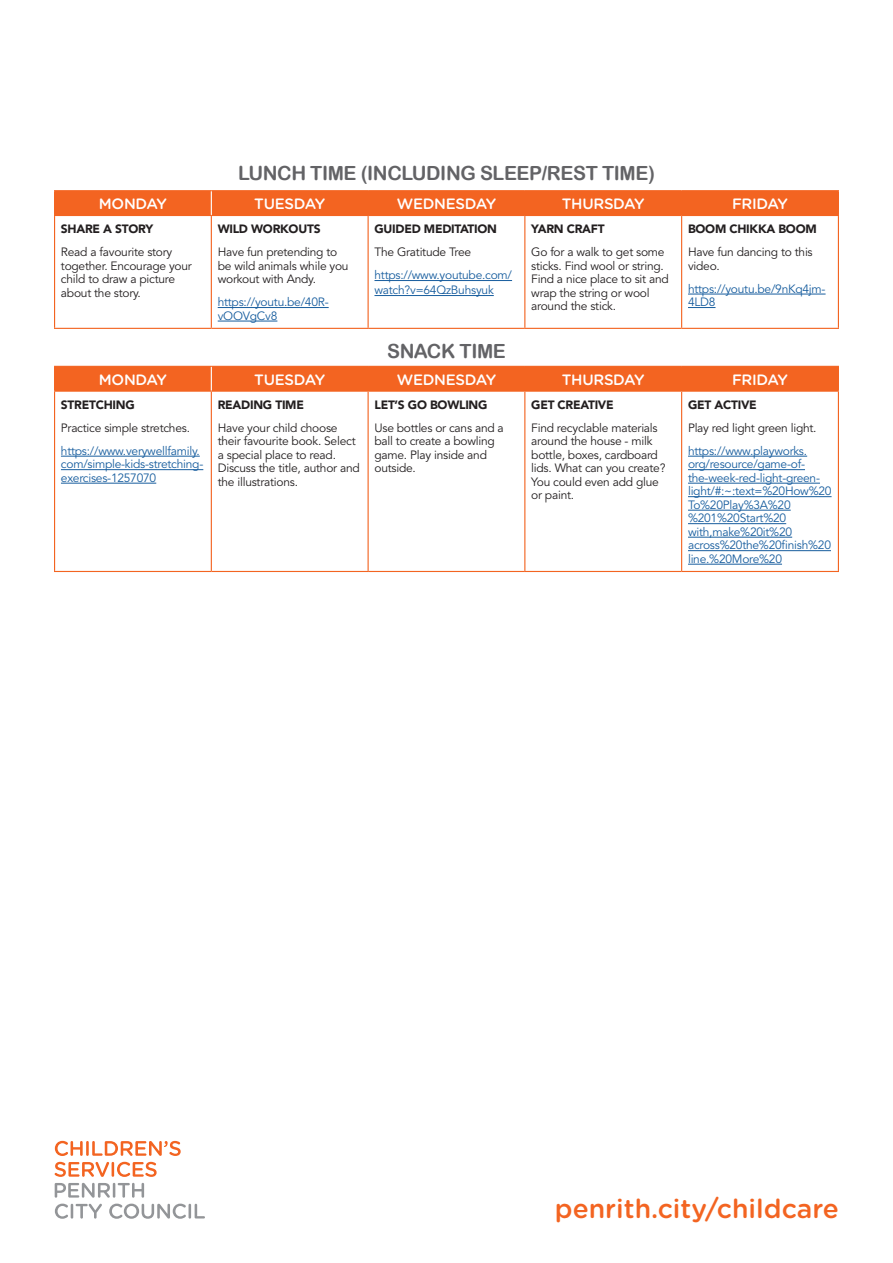
<style>
.page{position:relative;width:893px;height:1263px;background:#fff}
.page>*{position:absolute;margin:0;border:0;box-sizing:border-box;transform-origin:0 0}
.t1{font:500 26.55px "Gotham Rounded";color:#f36421}
.t2{font:19.5px "Arial Rounded MT Bold";letter-spacing:-.02em;color:#636366}
.Table_header{font:500 15px "Gotham Rounded";letter-spacing:-.02em;color:#fff}
.Body{font:12px/13.5px "Avenir LT Std";letter-spacing:-.02em;color:#231f20}
.Body-2{font:12px/13.5px "Avenir LT Std";letter-spacing:-.02em;color:#175d9e}
.Body-3{font:900 12px "Avenir LT Std";letter-spacing:-.02em;color:#231f20}
</style>
<div class="page">
<hr style="left:54px;top:190px;width:157px;height:1px;background:#f36421">
<hr style="left:211px;top:190px;width:157px;height:1px;background:#f36421">
<hr style="left:368px;top:190px;width:157px;height:1px;background:#f36421">
<hr style="left:525px;top:190px;width:157px;height:1px;background:#f36421">
<hr style="left:682px;top:190px;width:157px;height:1px;background:#f36421">
<hr style="left:54px;top:215px;width:157px;height:1px;background:#f36421">
<hr style="left:54px;top:216px;width:1px;height:112px;background:#f36421">
<hr style="left:211px;top:215px;width:157px;height:1px;background:#f36421">
<hr style="left:211px;top:216px;width:1px;height:112px;background:#f36421">
<hr style="left:368px;top:215px;width:157px;height:1px;background:#f36421">
<hr style="left:368px;top:216px;width:1px;height:112px;background:#f36421">
<hr style="left:525px;top:215px;width:157px;height:1px;background:#f36421">
<hr style="left:524px;top:216px;width:1px;height:112px;background:#f36421">
<hr style="left:682px;top:215px;width:157px;height:1px;background:#f36421">
<hr style="left:681px;top:216px;width:1px;height:112px;background:#f36421">
<hr style="left:838px;top:216px;width:1px;height:112px;background:#f36421">
<hr style="left:54px;top:328px;width:157px;height:1px;background:#f36421">
<hr style="left:211px;top:328px;width:157px;height:1px;background:#f36421">
<hr style="left:368px;top:328px;width:157px;height:1px;background:#f36421">
<hr style="left:525px;top:328px;width:157px;height:1px;background:#f36421">
<hr style="left:682px;top:328px;width:157px;height:1px;background:#f36421">
<div style="left:54px;top:191px;width:785px;height:24px;background:#f36421"></div>
<hr style="left:218px;top:307px;width:111px;height:1px;background:#175d9e">
<hr style="left:218px;top:321px;width:59px;height:1px;background:#175d9e">
<hr style="left:374px;top:280px;width:138px;height:1px;background:#175d9e">
<hr style="left:374px;top:295px;width:120px;height:1px;background:#175d9e">
<hr style="left:688px;top:294px;width:138px;height:1px;background:#175d9e">
<svg style="left:688px;top:307px;width:27px;height:1px"></svg>
<hr style="left:54px;top:390px;width:157px;height:2px;background:#f36421">
<hr style="left:54px;top:392px;width:1px;height:179px;background:#f36421">
<hr style="left:211px;top:390px;width:157px;height:2px;background:#f36421">
<hr style="left:211px;top:392px;width:1px;height:179px;background:#f36421">
<hr style="left:368px;top:390px;width:157px;height:2px;background:#f36421">
<hr style="left:368px;top:392px;width:1px;height:179px;background:#f36421">
<hr style="left:525px;top:390px;width:157px;height:2px;background:#f36421">
<hr style="left:524px;top:392px;width:1px;height:179px;background:#f36421">
<hr style="left:682px;top:390px;width:157px;height:2px;background:#f36421">
<hr style="left:681px;top:392px;width:1px;height:179px;background:#f36421">
<hr style="left:838px;top:392px;width:1px;height:179px;background:#f36421">
<hr style="left:54px;top:571px;width:157px;height:1px;background:#f36421">
<hr style="left:211px;top:571px;width:157px;height:1px;background:#f36421">
<hr style="left:368px;top:571px;width:157px;height:1px;background:#f36421">
<hr style="left:525px;top:571px;width:157px;height:1px;background:#f36421">
<hr style="left:682px;top:571px;width:157px;height:1px;background:#f36421">
<div style="left:54px;top:366px;width:785px;height:25px;background:#f36421"></div>
<hr style="left:61px;top:456px;width:139px;height:1px;background:#175d9e">
<hr style="left:61px;top:469px;width:142px;height:1px;background:#175d9e">
<hr style="left:61px;top:483px;width:95px;height:1px;background:#175d9e">
<hr style="left:688px;top:456px;width:119px;height:1px;background:#175d9e">
<hr style="left:688px;top:469px;width:117px;height:1px;background:#175d9e">
<hr style="left:688px;top:483px;width:132px;height:1px;background:#175d9e">
<hr style="left:688px;top:496px;width:144px;height:1px;background:#175d9e">
<hr style="left:688px;top:510px;width:103px;height:1px;background:#175d9e">
<hr style="left:688px;top:523px;width:98px;height:1px;background:#175d9e">
<hr style="left:688px;top:537px;width:104px;height:1px;background:#175d9e">
<hr style="left:688px;top:550px;width:143px;height:1px;background:#175d9e">
<hr style="left:688px;top:564px;width:94px;height:1px;background:#175d9e">
<svg style="left:55px;top:1141px;width:28px;height:15px"></svg>
<hr style="left:86px;top:1141px;width:3px;height:15px;background:#f36421">
<svg style="left:92px;top:1141px;width:89px;height:15px"></svg>
<svg style="left:55px;top:1162px;width:102px;height:15px"></svg>
<svg style="left:55px;top:1183px;width:150px;height:36px"></svg>
<p class="t2" style="left:238px;top:162px;width:418px">LUNCH TIME (INCLUDING SLEEP/REST TIME)</p>
<p class="Table_header" style="left:99px;top:193px;width:70px">MONDAY</p>
<p class="Table_header" style="left:254px;top:193px;width:72px">TUESDAY</p>
<p class="Table_header" style="left:397px;top:193px;width:101px">WEDNESDAY</p>
<p class="Table_header" style="left:562px;top:193px;width:84px">THURSDAY</p>
<p class="Table_header" style="left:732px;top:193px;width:57px">FRIDAY</p>
<p class="Body-3" style="left:61px;top:222px;width:94px">SHARE A STORY</p>
<p class="Body" style="left:61px;top:246px;width:132px">Read a favourite story together. Encourage your child to draw a picture about the story.</p>
<p class="Body-3" style="left:218px;top:222px;width:104px">WILD WORKOUTS</p>
<p class="Body" style="left:218px;top:246px;width:132px">Have fun pretending to be wild animals while you workout with Andy.</p>
<p class="Body-2" style="left:218px;top:296px;width:112px">https://youtu.be/40R&shy;vOOVgCv8</p>
<p class="Body-3" style="left:374px;top:222px;width:124px">GUIDED MEDITATION</p>
<p class="Body" style="left:374px;top:246px;width:98px">The Gratitude Tree</p>
<p class="Body-2" style="left:374px;top:268px;width:139px;line-height:15px">https://www.youtube.com/ watch?v=64QzBuhsyuk</p>
<p class="Body-3" style="left:688px;top:222px;width:130px">BOOM CHIKKA BOOM</p>
<p class="Body" style="left:688px;top:246px;width:126px">Have fun dancing to this video.</p>
<p class="Body-2" style="left:688px;top:282px;width:139px">https://youtu.be/9nKq4jm-<br>4LD8</p>
<p class="Body-3" style="left:531px;top:222px;width:75px">YARN CRAFT</p>
<p class="Body" style="left:531px;top:246px;width:139px">Go for a walk to get some sticks. Find wool or string.<br>Find a nice place to sit and wrap the string or wool around the stick.</p>
<p class="t2" style="left:387px;top:339px;width:120px">SNACK TIME</p>
<p class="Table_header" style="left:99px;top:369px;width:70px">MONDAY</p>
<p class="Table_header" style="left:254px;top:369px;width:72px">TUESDAY</p>
<p class="Table_header" style="left:397px;top:369px;width:101px">WEDNESDAY</p>
<p class="Table_header" style="left:562px;top:369px;width:84px">THURSDAY</p>
<p class="Table_header" style="left:732px;top:369px;width:57px">FRIDAY</p>
<p class="Body-3" style="left:61px;top:397px;width:75px">STRETCHING</p>
<p class="Body" style="left:61px;top:421px;width:131px">Practice simple stretches.</p>
<p class="Body-2" style="left:61px;top:444px;width:144px">https://www.verywellfamily. com/simple-kids-stretching&shy;exercises-1257070</p>
<p class="Body-3" style="left:688px;top:397px;width:70px">GET ACTIVE</p>
<p class="Body" style="left:688px;top:421px;width:130px">Play red light green light.</p>
<p class="Body-2" style="left:688px;top:444px;width:145px">https://www.playworks. org/resource/game-of&shy;the-week-red-light-green&shy;light/#:~:text=%20How%20<br>To%20Play%3A%20 %201%20Start%20 with,make%20it%20 across%20the%20finish%20 line.%20More%20</p>
<p class="Body-3" style="left:218px;top:397px;width:88px">READING TIME</p>
<p class="Body" style="left:218px;top:421px;width:144px">Have your child choose their favourite book. Select a special place to read.<br>Discuss the title, author and the illustrations.</p>
<p class="Body-3" style="left:374px;top:397px;width:115px">LET’S GO BOWLING</p>
<p class="Body" style="left:374px;top:421px;width:131px">Use bottles or cans and a ball to create a bowling game. Play inside and outside.</p>
<p class="Body-3" style="left:531px;top:397px;width:84px">GET CREATIVE</p>
<p class="Body" style="left:531px;top:421px;width:136px">Find recyclable materials around the house - milk bottle, boxes, cardboard lids. What can you create?<br>You could even add glue or paint.</p>
<h1 class="t1" style="left:555px;top:1189px;width:286px">penrith.city/childcare</h1>
</div>
